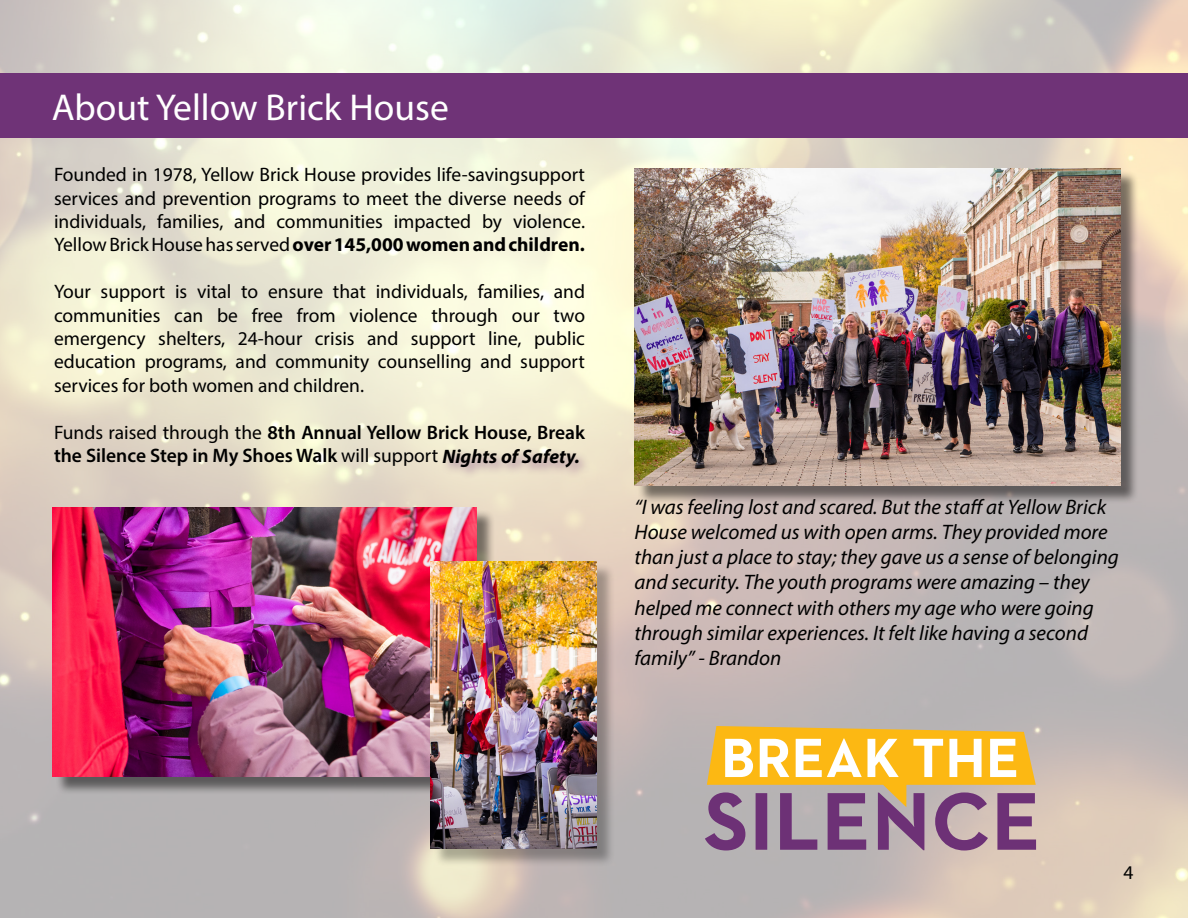
<style>
.page{position:relative;width:1188px;height:918px;background:#fff}
.page>*{position:absolute;margin:0;border:0;box-sizing:border-box;transform-origin:0 0}
.t1{font:37.5px "Myriad Pro";color:#fff}
.t2{font:italic 21px/25.2px "Myriad Pro";color:#000}
.t3{font:19.5px/23.4px "Myriad Pro";color:#000;text-align:justify}
.t4{font:600 19.5px/23.4px "Myriad Pro";color:#000}
.s1{font-weight:700}
.s2{font-weight:400}
.s3{font-weight:700;font-style:italic}
</style>
<div class="page">
<img style="left:0;top:0;width:1188px;height:918px">
<svg style="left:705px;top:726px;width:331px;height:124px;background:#c9a47e"></svg>
<div style="left:0;top:73px;width:1188px;height:65px;background:#6f3377"></div>
<div style="left:637px;top:170px;width:502px;height:334px;background:#000;opacity:.5"></div>
<img style="left:634px;top:168px;width:486px;height:318px">
<div style="left:56px;top:509px;width:439px;height:286px;background:#000;opacity:.5"></div>
<img style="left:52px;top:507px;width:424px;height:270px">
<div style="left:433px;top:563px;width:183px;height:304px;background:#000;opacity:.3"></div>
<img style="left:430px;top:561px;width:167px;height:287px">
<div style="left:441px;top:447px;width:150px;height:32px;background:#6f3377;opacity:.45"></div>
<h1 class="t1" style="left:52px;top:84px;width:399px">About Yellow Brick House</h1>
<p class="t3" style="left:54px;top:163px;width:533px">Founded in 1978, Yellow Brick House provides life-savingsupport services and prevention programs to meet the diverse needs of individuals, families, and communities impacted by violence.<br>Yellow Brick House has served <span class="s1">over 145,000 women and children.</span></p>
<p class="t3" style="left:54px;top:280px;width:533px">Your support is vital to ensure that individuals, families, and communities can be free from violence through our two emergency shelters, 24-hour crisis and support line, public education programs, and community counselling and support services for both women and children.</p>
<p class="t4" style="left:54px;top:420px;width:533px"><span class="s2">Funds raised through the</span> 8th Annual Yellow Brick House, Break the Silence Step in My Shoes Walk <span class="s2">will support</span> <span class="s3">Nights of Safety.</span></p>
<p class="t2" style="left:634px;top:494px;width:486px">“I was feeling lost and scared. But the staff at Yellow Brick House welcomed us with open arms. They provided more than just a place to stay; they gave us a sense of belonging and security. The youth programs were amazing – they helped me connect with others my age who were going through similar experiences. It felt like having a second family” - Brandon</p>
<p class="t3" style="left:1124px;top:860px;width:12px">4</p>
</div>
